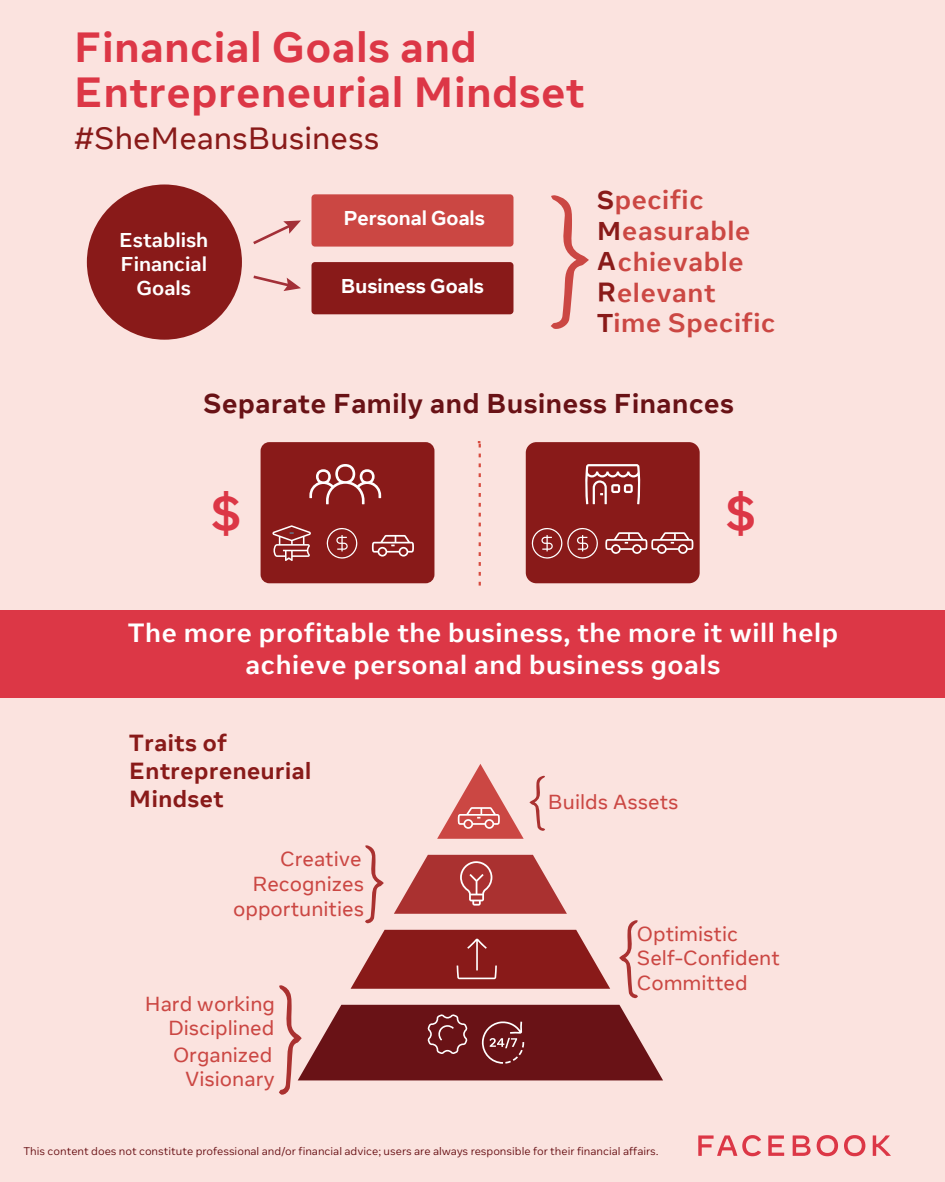
<style>
.page{position:relative;width:945px;height:1182px;background:#fff}
.page>*{position:absolute;margin:0;border:0;box-sizing:border-box;transform-origin:0 0}
.t1{font:700 47.07px "Optimistic Text";color:#dc3746}
.t2{font:700 42px "Optimistic Display";letter-spacing:.025em;color:#dc3746}
.t3{font:30.62px "Optimistic Text";color:#891a19}
.t4{font:700 27.12px "Optimistic Display";letter-spacing:.025em;color:#691216}
.t5{font:700 26.25px/31.5px "Optimistic Text";letter-spacing:.025em;color:#fff;text-align:center}
.t6{font:700 26.25px/30.6px "Optimistic Text";letter-spacing:.025em;color:#cb4743}
.t7{font:700 23.19px/27.8px "Optimistic Display";letter-spacing:.025em;color:#891a19}
.t8{font:20.21px/24.2px "Optimistic Text";color:#cb4743;text-align:right}
.t9{font:700 19.95px "Optimistic Display";color:#fff}
.t10{font:700 19.95px/23.9px "Optimistic Text";color:#fff;text-align:center}
.t11{font:10.94px "Optimistic Text VF";color:#691216}
.s1{font-family:"Optimistic Display";font-size:25.64px;color:#891a19}
</style>
<div class="page">
<div style="left:0;top:0;width:945px;height:1181px;background:#fbe3df"></div>
<div style="left:87px;top:184px;width:155px;height:155px;background:#891a19;border-radius:50%"></div>
<svg style="left:478px;top:441px;width:3px;height:145px"></svg>
<div style="left:0;top:610px;width:945px;height:87px;background:#dc3746"></div>
<svg style="left:551px;top:195px;width:38px;height:134px"></svg>
<div style="left:312px;top:194px;width:201px;height:52px;background:#cb4743;border-radius:4px"></div>
<div style="left:312px;top:262px;width:201px;height:52px;background:#891a19;border-radius:4px"></div>
<svg style="left:253px;top:220px;width:48px;height:25px"></svg>
<svg style="left:253px;top:275px;width:48px;height:16px"></svg>
<div style="left:261px;top:442px;width:173px;height:141px;background:#891a19;border-radius:9px"></div>
<div style="left:526px;top:442px;width:174px;height:141px;background:#891a19;border-radius:11px"></div>
<svg style="left:309px;top:464px;width:72px;height:40px"></svg>
<svg style="left:698px;top:1135px;width:63px;height:21px"></svg>
<svg style="left:768px;top:1135px;width:16px;height:20px"></svg>
<svg style="left:793px;top:1135px;width:18px;height:20px"></svg>
<svg style="left:817px;top:1135px;width:21px;height:21px"></svg>
<svg style="left:844px;top:1135px;width:21px;height:21px"></svg>
<svg style="left:873px;top:1135px;width:17px;height:20px"></svg>
<svg style="left:531px;top:528px;width:67px;height:31px"></svg>
<svg style="left:326px;top:528px;width:32px;height:31px"></svg>
<svg style="left:585px;top:464px;width:55px;height:40px"></svg>
<svg style="left:605px;top:532px;width:89px;height:22px"></svg>
<svg style="left:372px;top:535px;width:42px;height:21px"></svg>
<svg style="left:437px;top:764px;width:108px;height:74px"></svg>
<svg style="left:272px;top:525px;width:39px;height:36px"></svg>
<svg style="left:279px;top:845px;width:384px;height:250px"></svg>
<h2 class="t2" style="left:74px;top:20px;width:404px">Financial Goals and</h2>
<h2 class="t2" style="left:74px;top:65px;width:512px">Entrepreneurial Mindset</h2>
<h3 class="t3" style="left:74px;top:119px;width:307px">#SheMeansBusiness</h3>
<p class="t10" style="left:119px;top:229px;width:91px">Establish<br>Financial<br>Goals</p>
<p class="t9" style="left:343px;top:205px;width:143px">Personal Goals</p>
<p class="t9" style="left:341px;top:273px;width:145px">Business Goals</p>
<p class="t6" style="left:597px;top:185px;width:180px"><span class="s1">S</span>pecific<br><span class="s1">M</span>easurable<br><span class="s1">A</span>chievable<br><span class="s1">R</span>elevant<br><span class="s1">T</span>ime Specific</p>
<h3 class="t4" style="left:204px;top:386px;width:532px">Separate Family and Business Finances</h3>
<h1 class="t1" style="left:211px;top:483px;width:31px">$</h1>
<h1 class="t1" style="left:726px;top:483px;width:31px">$</h1>
<p class="t5" style="left:128px;top:618px;width:712px">The more profitable the business, the more it will help achieve personal and business goals</p>
<p class="t7" style="left:129px;top:729px;width:183px">Traits of<br>Entrepreneurial<br>Mindset</p>
<p class="t8" style="left:233px;top:847px;width:132px;line-height:24.8px">Creative<br>Recognizes opportunities</p>
<p class="t8" style="left:145px;top:991px;width:132px">Hard working<br>Disciplined</p>
<p class="t8" style="left:173px;top:1043px;width:103px">Organized<br>Visionary</p>
<p class="t8" style="left:548px;top:790px;width:132px">Builds Assets</p>
<p class="t8" style="left:637px;top:922px;width:145px;text-align:left">Optimistic<br>Self-Confident<br>Committed</p>
<p class="t11" style="left:23px;top:1144px;width:637px">This content does not constitute professional and/or financial advice; users are always responsible for their financial affairs.</p>
</div>
